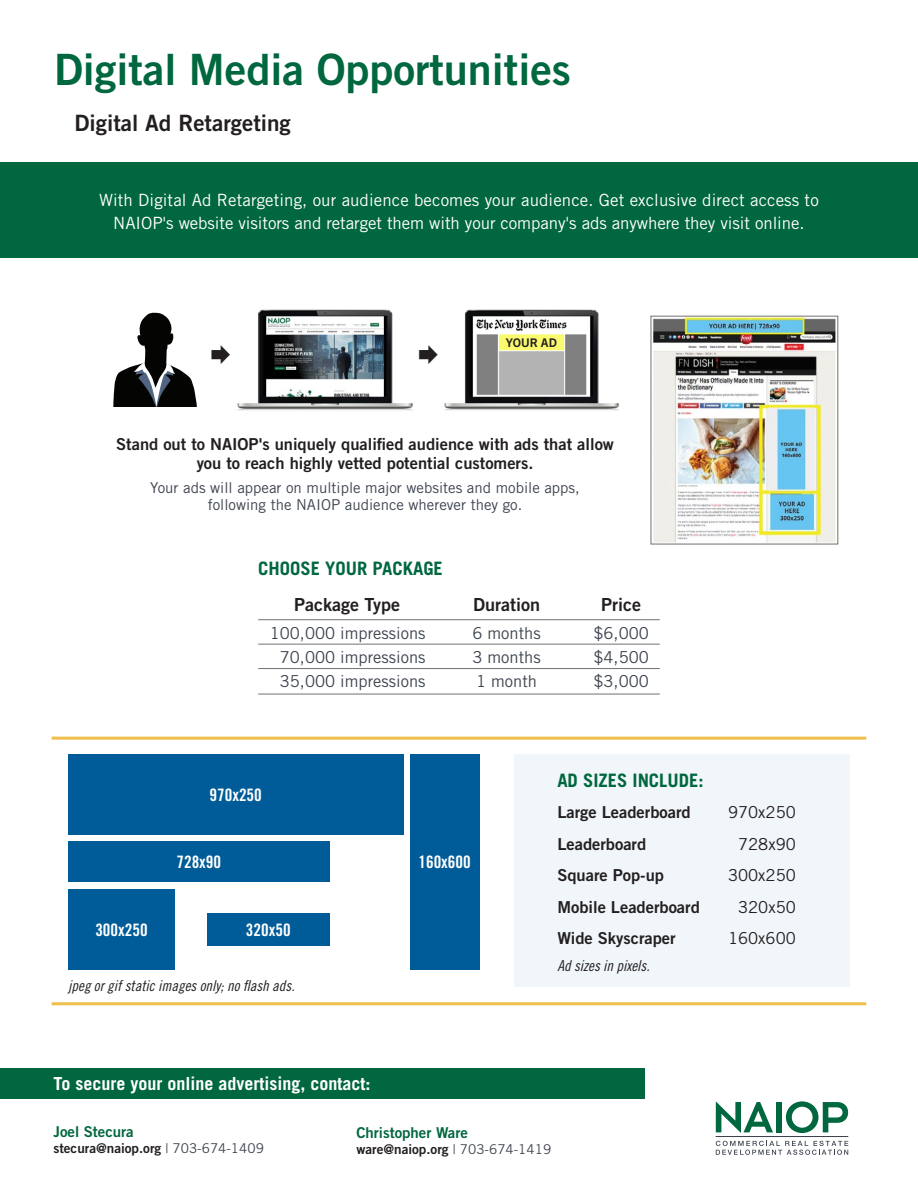
<style>
.page{position:relative;width:918px;height:1188px;background:#fff}
.page>*{position:absolute;margin:0;border:0;box-sizing:border-box;transform-origin:0 0}
.t1{font:43.2px "Trade Gothic LT Std Bd 2";color:#00673e}
.t2{font:22.5px "Trade Gothic LT Std Bd 2";color:#231f20}
.t3{font:700 18.6px "Trade Gothic LT Std";color:#00673e}
.t4{font:700 18px "Trade Gothic LT Std";color:#fff}
.t5{font:18px "Trade Gothic LT Std Bd 2";color:#231f20}
.t6{font:17.1px "Trade Gothic LT Std Bd Cn 20";color:#fff}
.t7{font:16.8px/22.5px "Trade Gothic LT Std";letter-spacing:.005em;color:#fff;text-align:center}
.t8{font:16.5px/19.5px "Trade Gothic LT Std Bd 2";color:#231f20;text-align:center}
.t9{font:16.5px "Trade Gothic LT Std";color:#3e444f}
.t10{font:16.5px "Trade Gothic LT Std";color:#231f20}
.t11{font:15px/16.5px "Trade Gothic LT Std";color:#3e444f;text-align:center}
.t12{font:15px "Trade Gothic LT Std Cn 18 Obl";color:#231f20}
.t13{font:15px "Trade Gothic LT Std Bd 2";color:#00673e}
.t14{font:13.5px "Trade Gothic LT Std Bd 2";color:#231f20}
.t15{font:700 12px "Trade Gothic Next LT Pro";letter-spacing:.01em;color:#231f20}
.s1{font-family:"Trade Gothic LT Std";color:#3e444f}
</style>
<div class="page">
<div style="left:0;top:162px;width:918px;height:96px;background:#00673e"></div>
<div style="left:0;top:1069px;width:645px;height:30px;background:#00673e"></div>
<svg style="left:716px;top:1101px;width:57px;height:32px"></svg>
<div style="left:776px;top:1102px;width:5px;height:30px;background:#00673e"></div>
<svg style="left:786px;top:1101px;width:62px;height:32px"></svg>
<hr style="left:716px;top:1136px;width:132px;height:1px;background:#3e444f">
<svg style="left:716px;top:1141px;width:132px;height:14px"></svg>
<img style="left:653px;top:318px;width:183px;height:224px">
<div style="left:651px;top:316px;width:187px;height:228px;border:1px solid #717074"></div>
<hr style="left:258px;top:668px;width:402px;height:1px;background:#717074">
<hr style="left:258px;top:619px;width:402px;height:1px;background:#717074">
<hr style="left:258px;top:644px;width:402px;height:1px;background:#717074">
<hr style="left:258px;top:694px;width:402px;height:1px;background:#717074">
<hr style="left:52px;top:737px;width:814px;height:3px;background:#efbf4a">
<hr style="left:52px;top:1002px;width:814px;height:3px;background:#efbf4a">
<div style="left:68px;top:842px;width:261px;height:40px;background:#005c98"></div>
<div style="left:68px;top:889px;width:107px;height:81px;background:#005c98"></div>
<div style="left:68px;top:754px;width:335px;height:81px;background:#005c98"></div>
<div style="left:410px;top:754px;width:70px;height:216px;background:#005c98"></div>
<div style="left:207px;top:913px;width:122px;height:32px;background:#005c98"></div>
<div style="left:514px;top:754px;width:336px;height:233px;background:#f0f6f9"></div>
<svg style="left:113px;top:313px;width:84px;height:94px"></svg>
<img style="left:237px;top:309px;width:176px;height:102px">
<img style="left:444px;top:309px;width:175px;height:102px">
<p class="t1" style="left:54px;top:43px;width:519px">Digital Media Opportunities</p>
<p class="t2" style="left:75px;top:109px;width:218px">Digital Ad Retargeting</p>
<p class="t7" style="left:99px;top:189px;width:721px">With Digital Ad Retargeting, our audience becomes your audience. Get exclusive direct access to<br>NAIOP's website visitors and retarget them with your company's ads anywhere they visit online.</p>
<p class="t15" style="left:506px;top:335px;width:53px">YOUR AD</p>
<p class="t8" style="left:116px;top:434px;width:499px">Stand out to NAIOP's uniquely qualified audience with ads that allow you to reach highly vetted potential customers.</p>
<p class="t11" style="left:150px;top:480px;width:431px">Your ads will appear on multiple major websites and mobile apps, following the NAIOP audience wherever they go.</p>
<p class="t3" style="left:258px;top:557px;width:186px">CHOOSE YOUR PACKAGE</p>
<p class="t5" style="left:294px;top:593px;width:108px">Package Type</p>
<p class="t9" style="left:270px;top:623px;width:157px">100,000 impressions</p>
<p class="t9" style="left:280px;top:647px;width:147px">70,000 impressions</p>
<p class="t9" style="left:280px;top:671px;width:147px">35,000 impressions</p>
<p class="t5" style="left:473px;top:593px;width:69px">Duration</p>
<p class="t9" style="left:472px;top:623px;width:70px">6 months</p>
<p class="t9" style="left:472px;top:647px;width:70px">3 months</p>
<p class="t9" style="left:476px;top:671px;width:62px">1 month</p>
<p class="t5" style="left:601px;top:593px;width:41px">Price</p>
<p class="t9" style="left:593px;top:623px;width:57px">$6,000</p>
<p class="t9" style="left:593px;top:647px;width:57px">$4,500</p>
<p class="t9" style="left:593px;top:671px;width:57px">$3,000</p>
<p class="t6" style="left:210px;top:784px;width:54px">970x250</p>
<p class="t6" style="left:95px;top:919px;width:54px">300x250</p>
<p class="t6" style="left:176px;top:852px;width:46px">728x90</p>
<p class="t6" style="left:246px;top:919px;width:46px">320x50</p>
<p class="t12" style="left:68px;top:976px;width:228px">jpeg or gif static images only; no flash ads.</p>
<p class="t6" style="left:418px;top:852px;width:54px">160x600</p>
<p class="t3" style="left:557px;top:769px;width:148px">AD SIZES INCLUDE:</p>
<p class="t8" style="left:557px;top:802px;width:135px">Large Leaderboard</p>
<p class="t10" style="left:728px;top:803px;width:69px">970x250</p>
<p class="t8" style="left:557px;top:834px;width:90px">Leaderboard</p>
<p class="t10" style="left:738px;top:834px;width:59px">728x90</p>
<p class="t8" style="left:557px;top:865px;width:108px">Square Pop-up</p>
<p class="t10" style="left:728px;top:866px;width:69px">300x250</p>
<p class="t8" style="left:557px;top:897px;width:144px">Mobile Leaderboard</p>
<p class="t10" style="left:738px;top:897px;width:59px">320x50</p>
<p class="t8" style="left:557px;top:928px;width:120px">Wide Skyscraper</p>
<p class="t10" style="left:728px;top:929px;width:69px">160x600</p>
<p class="t12" style="left:557px;top:957px;width:94px">Ad sizes in pixels.</p>
<p class="t4" style="left:53px;top:1073px;width:319px">To secure your online advertising, contact:</p>
<p class="t13" style="left:53px;top:1122px;width:82px">Joel Stecura</p>
<p class="t14" style="left:53px;top:1140px;width:212px">stecura@naiop.org <span class="s1">| 703-674-1409</span></p>
<p class="t13" style="left:356px;top:1123px;width:113px">Christopher Ware</p>
<p class="t14" style="left:356px;top:1141px;width:196px">ware@naiop.org <span class="s1">| 703-674-1419</span></p>
</div>
